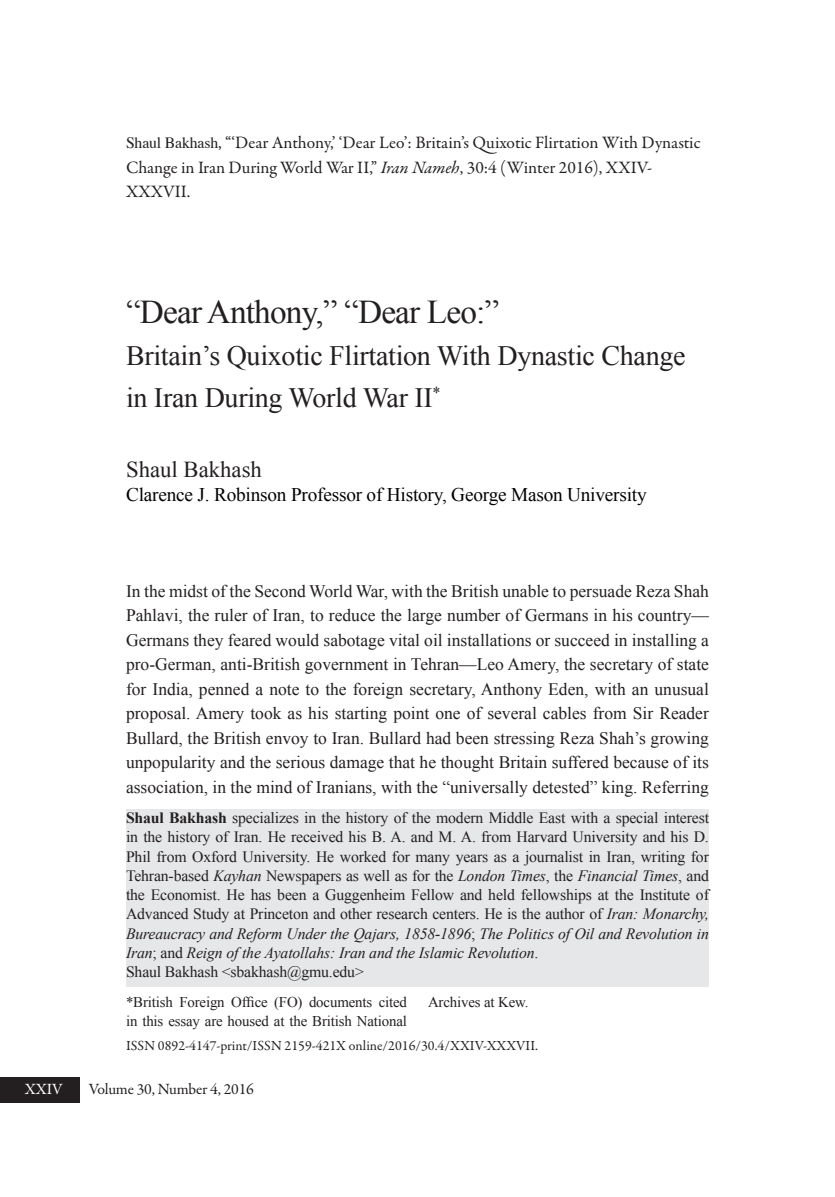
<style>
.page{position:relative;width:835px;height:1197px;background:#fff}
.page>*{position:absolute;margin:0;border:0;box-sizing:border-box;transform-origin:0 0}
.t1{font:33.25px "Times New Roman";letter-spacing:-.025em;color:#231f20}
.t2{font:28px/42px "Times New Roman";letter-spacing:-.01em;color:#231f20}
.t3{font:22.75px "Times New Roman";color:#231f20}
.Main_English_Paraghr{font:19.25px "Times New Roman";letter-spacing:-.01em;color:#000}
.Main_English_Paraghr-2{font:17.5px/24.5px "Times New Roman";color:#231f20;text-align:justify}
.Body_Text{font:17.5px/24.5px "Garamond Premr Pro";letter-spacing:-.005em;color:#231f20}
.t4{font:15.75px/19.2px "Times New Roman";letter-spacing:-.01em;color:#231f20;text-align:justify}
.t5{font:15.75px "Garamond Premr Pro";letter-spacing:-.01em;color:#231f20}
.t6{font:15.75px "Garamond Premr Pro";color:#fff}
.t7{font:14.88px/19.2px "Times New Roman";letter-spacing:-.01em;color:#231f20}
.t8{font:14px "Garamond Premr Pro";color:#231f20}
.s1{font-family:"Times";font-size:15.75px}
.s2{font-style:italic}
.s3{font-weight:700}
</style>
<div class="page">
<div style="left:0;top:1077px;width:80px;height:25px;background:#231f20"></div>
<div style="left:126px;top:809px;width:583px;height:178px;background:#e6e7e9"></div>
<p class="Body_Text" style="left:126px;top:131px;width:576px"><span class="s1">Shaul Bakhash</span>, “‘Dear Anthony,’ ‘Dear Leo’: Britain’s Quixotic Flirtation With Dynastic<br>Change in Iran During World War II,” <span class="s2">Iran Nameh</span>, 30:4 (Winter 2016), XXIV-<br>XXXVII.</p>
<p class="t1" style="left:126px;top:289px;width:375px">“Dear Anthony,” “Dear Leo:”</p>
<p class="t2" style="left:126px;top:334px;width:561px">Britain’s Quixotic Flirtation With Dynastic Change in Iran During World War II<sup>*</sup></p>
<p class="t3" style="left:126px;top:454px;width:137px">Shaul Bakhash</p>
<p class="Main_English_Paraghr" style="left:126px;top:482px;width:522px">Clarence J. Robinson Professor of History, George Mason University</p>
<p class="Main_English_Paraghr-2" style="left:126px;top:578px;width:584px">In the midst of the Second World War, with the British unable to persuade Reza Shah Pahlavi, the ruler of Iran, to reduce the large number of Germans in his country— Germans they feared would sabotage vital oil installations or succeed in installing a pro-German, anti-British government in Tehran—Leo Amery, the secretary of state for India, penned a note to the foreign secretary, Anthony Eden, with an unusual proposal. Amery took as his starting point one of several cables from Sir Reader Bullard, the British envoy to Iran. Bullard had been stressing Reza Shah’s growing unpopularity and the serious damage that he thought Britain suffered because of its association, in the mind of Iranians, with the “universally detested” king. Referring</p>
<p class="t4" style="left:126px;top:808px;width:584px"><span class="s3">Shaul Bakhash</span> specializes in the history of the modern Middle East with a special interest in the history of Iran. He received his B. A. and M. A. from Harvard University and his D.<br>Phil from Oxford University. He worked for many years as a journalist in Iran, writing for Tehran-based <span class="s2">Kayhan</span> Newspapers as well as for the <span class="s2">London Times</span>, the <span class="s2">Financial Times</span>, and the Economist. He has been a Guggenheim Fellow and held fellowships at the Institute of Advanced Study at Princeton and other research centers. He is the author of <span class="s2">Iran: Monarchy, Bureaucracy and Reform Under the Qajars, 1858-1896</span>; <span class="s2">The Politics of Oil and Revolution in Iran</span>; and <span class="s2">Reign of the Ayatollahs: Iran and the Islamic Revolution</span>.</p>
<p class="t4" style="left:126px;top:962px;width:239px">Shaul Bakhash &lt;sbakhash@gmu.edu&gt;</p>
<p class="t7" style="left:126px;top:992px;width:282px">*British Foreign Office (FO) documents cited in this essay are housed at the British National</p>
<p class="t7" style="left:428px;top:992px;width:102px">Archives at Kew.</p>
<p class="t8" style="left:126px;top:1038px;width:413px">ISSN 0892-4147-print/ISSN 2159-421X online/2016/30.4/XXIV-XXXVII.</p>
<p class="t6" style="left:25px;top:1080px;width:39px">XXIV</p>
<p class="t5" style="left:89px;top:1080px;width:167px">Volume 30, Number 4, 2016</p>
</div>
